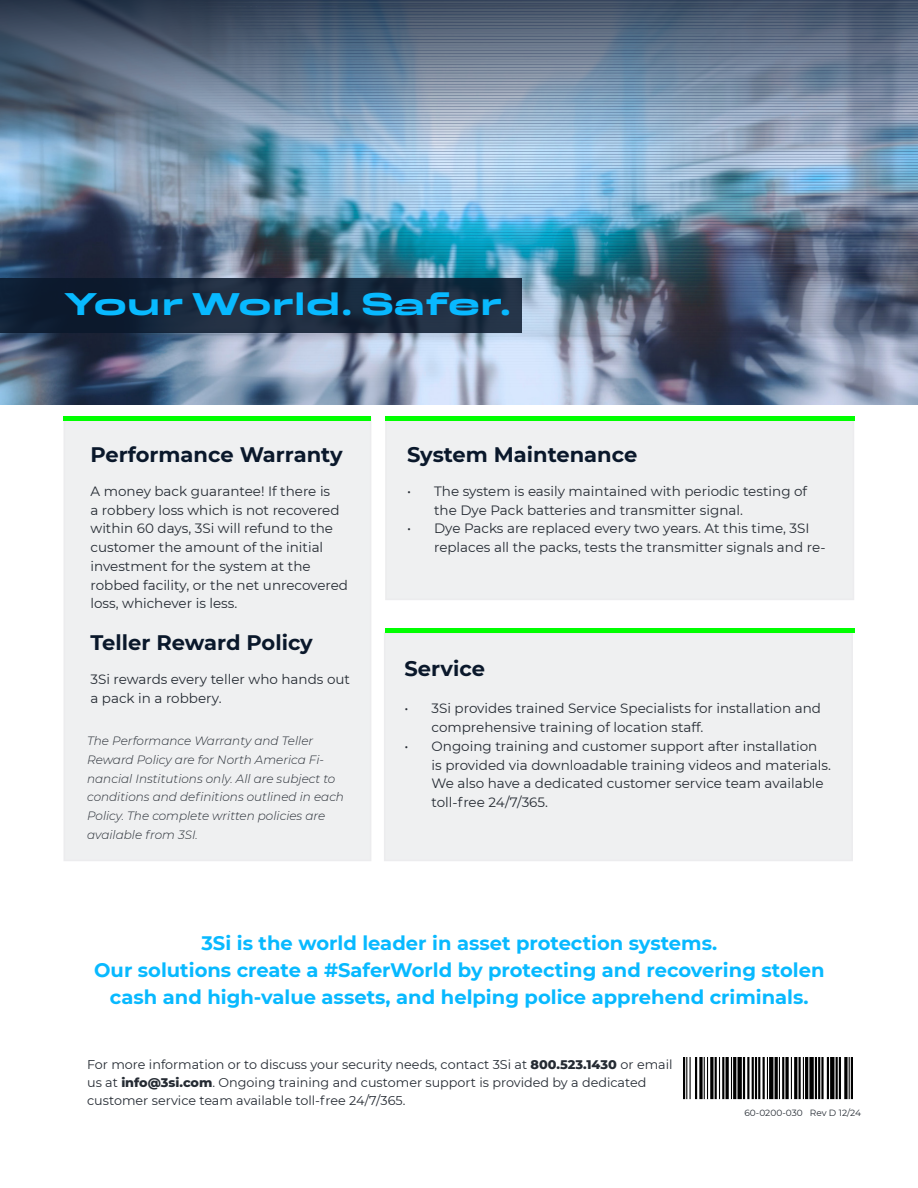
<style>
.page{position:relative;width:918px;height:1188px;background:#fff}
.page>*{position:absolute;margin:0;border:0;box-sizing:border-box;transform-origin:0 0}
.t1{font:700 expanded 33px "Resolve";color:#08b9ff}
.t2{font:700 21px "Montserrat";color:#0a182b}
.t3{font:700 19.5px/27px "Montserrat";color:#08b9ff;text-align:center}
.t4{font:13.5px/18.8px "Montserrat";color:#252b33}
.citation{font:12.75px/18px "Montserrat";color:#252b33}
.t5{font:italic 300 12px/18.8px "Montserrat";color:#252b33}
.citation-2{font:9px "Montserrat";color:#252b33}
.s1{font-weight:800}
</style>
<div class="page">
<svg style="left:0;top:0;width:918px;height:405px;background:#4e627a"></svg>
<div style="left:64px;top:417px;width:307px;height:444px;background:#eff0f1"></div>
<div style="left:385px;top:417px;width:469px;height:183px;background:#eff0f1"></div>
<div style="left:384px;top:632px;width:469px;height:229px;background:#eff0f1"></div>
<hr style="left:64px;top:417px;width:307px;height:4px;background:#0f0">
<hr style="left:385px;top:417px;width:469px;height:4px;background:#0f0">
<hr style="left:385px;top:629px;width:469px;height:4px;background:#0f0">
<img style="left:683px;top:1057px;width:170px;height:43px">
<img style="left:115px;top:0;width:803px;height:404px">
<svg style="left:0;top:279px;width:522px;height:54px;background:#17263a"></svg>
<p class="t1" style="left:64px;top:284px;width:449px">Your World. Safer.</p>
<p class="t2" style="left:90px;top:439px;width:254px">Performance Warranty</p>
<p class="t4" style="left:90px;top:481px;width:259px">A money back guarantee! If there is<br>a robbery loss which is not recovered within 60 days, 3Si will refund to the customer the amount of the initial investment for the system at the robbed facility, or the net unrecovered loss, whichever is less.</p>
<p class="t2" style="left:90px;top:628px;width:224px">Teller Reward Policy</p>
<p class="t4" style="left:90px;top:670px;width:261px">3Si rewards every teller who hands out a pack in a robbery.</p>
<p class="t5" style="left:87px;top:731px;width:258px">The Performance Warranty and Teller Reward Policy are for North America Fi&shy;nancial Institutions only. All are subject to conditions and definitions outlined in each Policy. The complete written policies are available from 3SI.</p>
<p class="t2" style="left:407px;top:439px;width:232px">System Maintenance</p>
<p class="t4" style="left:434px;top:481px;width:375px;text-indent:-27px">• The system is easily maintained with periodic testing of the Dye Pack batteries and transmitter signal.</p>
<p class="t4" style="left:434px;top:519px;width:393px;text-indent:-27px">• Dye Packs are replaced every two years. At this time, 3SI replaces all the packs, tests the transmitter signals and re-</p>
<p class="t2" style="left:405px;top:653px;width:82px">Service</p>
<p class="t4" style="left:432px;top:699px;width:391px;text-indent:-27px">• 3Si provides trained Service Specialists for installation and comprehensive training of location staff.</p>
<p class="t4" style="left:432px;top:736px;width:401px;text-indent:-27px">• Ongoing training and customer support after installation is provided via downloadable training videos and materials.<br>We also have a dedicated customer service team available toll-free 24/7/365.</p>
<p class="t3" style="left:201px;top:928px;width:517px">3Si is the world leader in asset protection systems.</p>
<p class="t3" style="left:94px;top:955px;width:732px">Our solutions create a #SaferWorld by protecting and recovering stolen cash and high-value assets, and helping police apprehend criminals.</p>
<p class="citation" style="left:87px;top:1055px;width:587px">For more information or to discuss your security needs, contact 3Si at <span class="s1">800.523.1430</span> or email us at <span class="s1">info@3si.com</span>. Ongoing training and customer support is provided by a dedicated customer service team available toll-free 24/7/365.</p>
<p class="citation-2" style="left:744px;top:1107px;width:118px">60-0200-030 Rev D 12/24</p>
</div>
